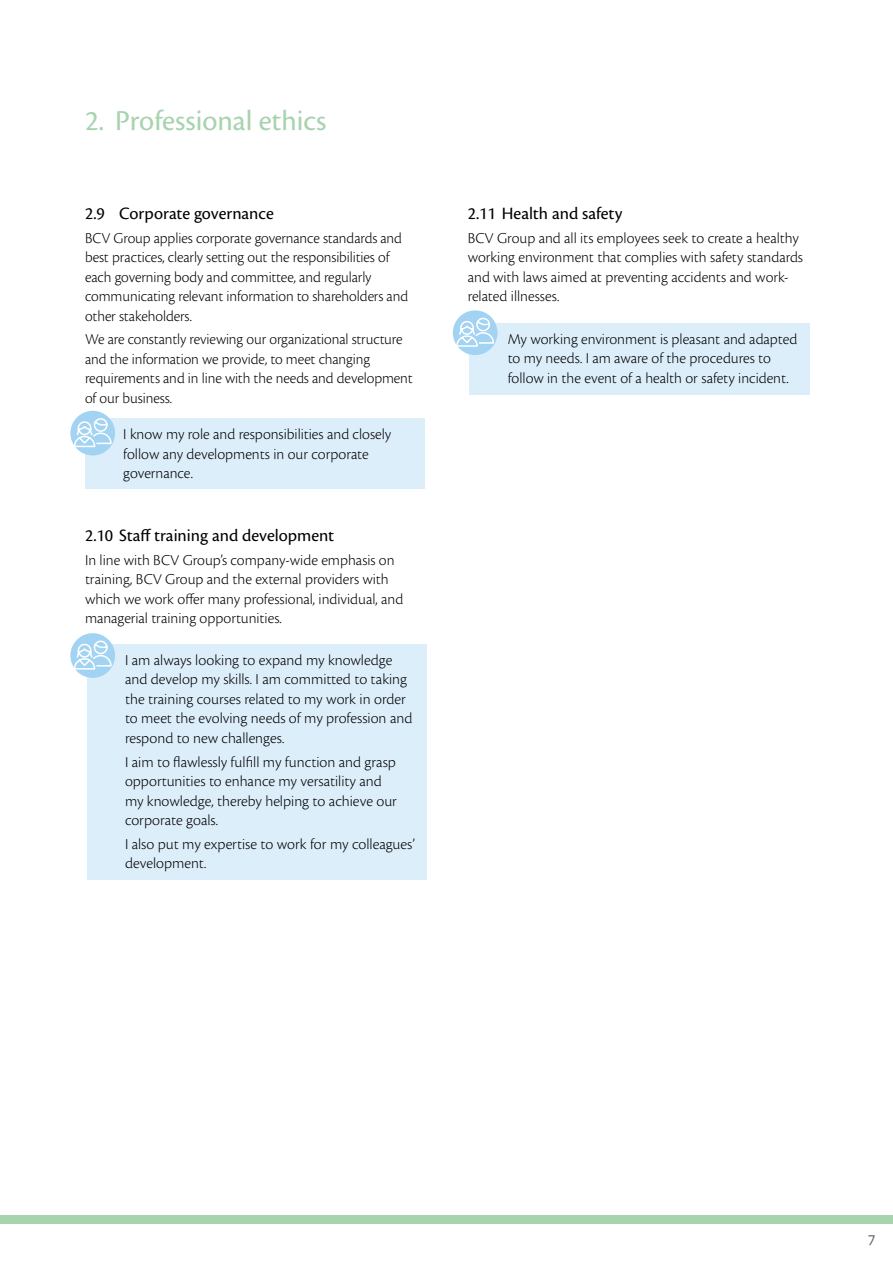
<style>
.page{position:relative;width:893px;height:1263px;background:#fff}
.page>*{position:absolute;margin:0;border:0;box-sizing:border-box;transform-origin:0 0}
.t1{font:30px "Cronos Pro";color:#a8d3af}
.t2{font:18px "Cronos Pro";color:#000}
.t3{font:16.5px "Cronos Pro";color:#646363}
.t4{font:300 15.75px/19.5px "Cronos Pro";letter-spacing:-.005em;color:#000}
</style>
<div class="page">
<div style="left:0;top:1215px;width:893px;height:9px;background:#a8d3af"></div>
<div style="left:85px;top:418px;width:340px;height:71px;background:#ddeefb"></div>
<div style="left:87px;top:644px;width:339px;height:236px;background:#ddeefb"></div>
<div style="left:469px;top:323px;width:341px;height:72px;background:#ddeefb"></div>
<div style="left:70px;top:411px;width:45px;height:44px;background:#a2d3f3;border-radius:50%"></div>
<svg style="left:73px;top:417px;width:39px;height:31px"></svg>
<div style="left:70px;top:633px;width:45px;height:45px;background:#a2d3f3;border-radius:50%"></div>
<svg style="left:73px;top:640px;width:39px;height:30px"></svg>
<div style="left:453px;top:310px;width:45px;height:45px;background:#a2d3f3;border-radius:50%"></div>
<svg style="left:455px;top:317px;width:40px;height:30px"></svg>
<h1 class="t1" style="left:85px;top:103px;width:243px">2. Professional ethics</h1>
<p class="t2" style="left:85px;top:203px;width:190px">2.9 Corporate governance</p>
<p class="t4" style="left:85px;top:228px;width:325px">BCV Group applies corporate governance standards and best practices, clearly setting out the responsibilities of each governing body and committee, and regularly communicating relevant information to shareholders and other stakeholders.</p>
<p class="t4" style="left:85px;top:330px;width:329px">We are constantly reviewing our organizational structure and the information we provide, to meet changing requirements and in line with the needs and development of our business.</p>
<p class="t4" style="left:123px;top:425px;width:269px">I know my role and responsibilities and closely follow any developments in our corporate governance.</p>
<p class="t2" style="left:85px;top:525px;width:251px">2.10 Staff training and development</p>
<p class="t4" style="left:85px;top:550px;width:320px">In line with BCV Group’s company-wide emphasis on training, BCV Group and the external providers with which we work offer many professional, individual, and managerial training opportunities.</p>
<p class="t4" style="left:125px;top:650px;width:289px">I am always looking to expand my knowledge and develop my skills. I am committed to taking the training courses related to my work in order to meet the evolving needs of my profession and respond to new challenges.</p>
<p class="t4" style="left:125px;top:752px;width:274px">I aim to flawlessly fulfill my function and grasp opportunities to enhance my versatility and my knowledge, thereby helping to achieve our corporate goals.</p>
<p class="t4" style="left:125px;top:834px;width:292px">I also put my expertise to work for my colleagues’ development.</p>
<p class="t2" style="left:468px;top:203px;width:156px">2.11 Health and safety</p>
<p class="t4" style="left:468px;top:228px;width:337px">BCV Group and all its employees seek to create a healthy working environment that complies with safety standards and with laws aimed at preventing accidents and work&shy;related illnesses.</p>
<p class="t4" style="left:508px;top:329px;width:291px">My working environment is pleasant and adapted to my needs. I am aware of the procedures to follow in the event of a health or safety incident.</p>
<p class="t3" style="left:868px;top:1231px;width:9px">7</p>
</div>
